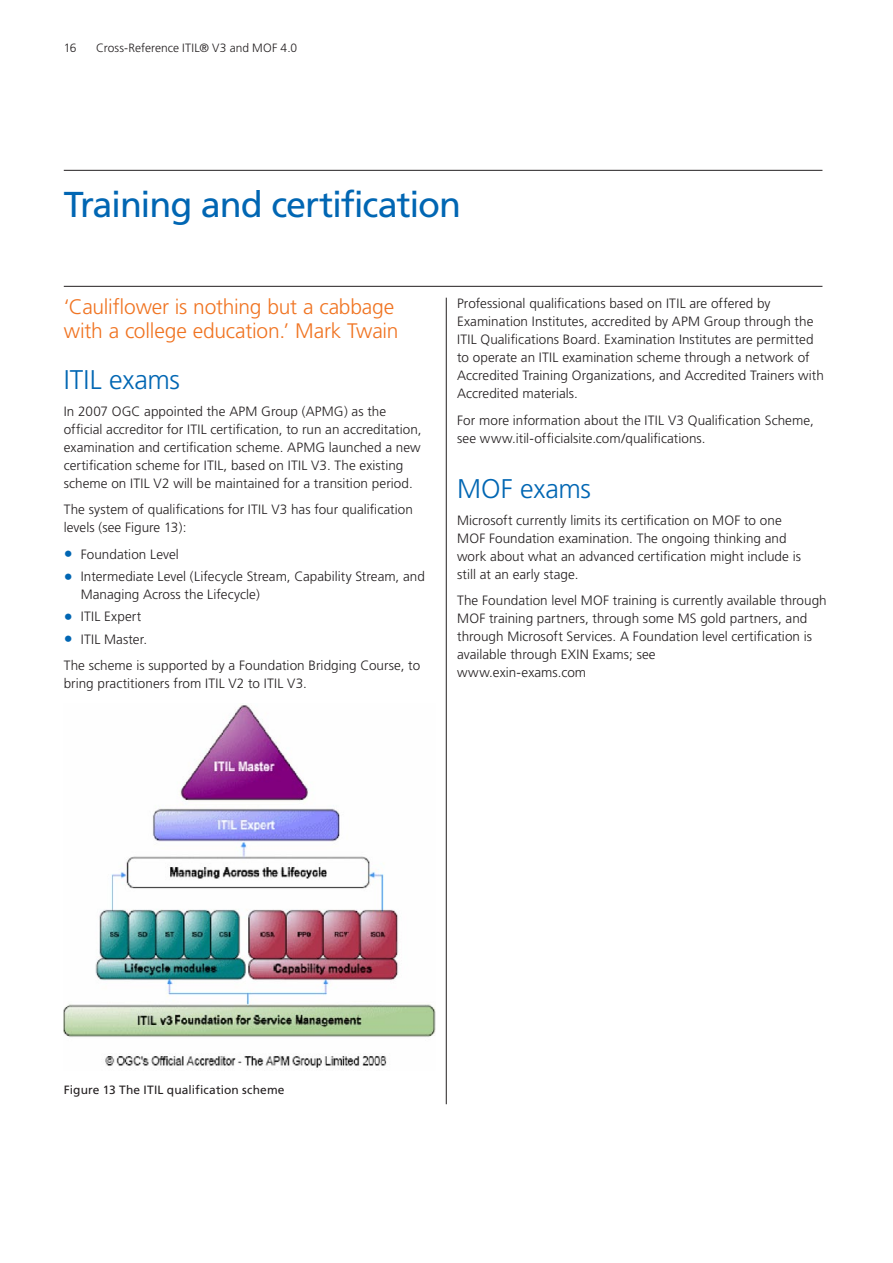
<style>
.page{position:relative;width:893px;height:1263px;background:#fff}
.page>*{position:absolute;margin:0;border:0;box-sizing:border-box;transform-origin:0 0}
.Chapter_Heading{font:36px "Frutiger";letter-spacing:-.035em;color:#0166b3}
.Heading_1{font:300 27px "Frutiger";letter-spacing:-.005em;color:#0166b3}
.Large_Quote{font:300 21px/24px "Frutiger";letter-spacing:-.01em;color:#f07422}
.Body_Copy_AUTO{font:300 13.5px/18px "Frutiger";letter-spacing:.005em;color:#231f20}
.Body_Copy_bullets{font:300 13.5px/18px "Frutiger";color:#231f20}
.Body_Copy_bullets_LA{font:300 13.5px "Frutiger";letter-spacing:.01em;color:#231f20}
.Body_Copy_bullets-2{font:300 13.5px "Frutiger";letter-spacing:.02em;color:#231f20}
.t1{font:12px "Frutiger";letter-spacing:.01em;color:#231f20}
.t2{font:300 12px "Frutiger";color:#231f20}
.s1{font-weight:900;font-size:18px;color:#0166b3}
</style>
<div class="page">
<hr style="left:446px;top:298px;width:1px;height:806px;background:#231f20">
<hr style="left:64px;top:170px;width:758px;height:1px;background:#231f20">
<hr style="left:64px;top:286px;width:758px;height:1px;background:#231f20">
<img style="left:64px;top:705px;width:372px;height:363px">
<p class="t2" style="left:64px;top:41px;width:14px">16</p>
<p class="t2" style="left:96px;top:41px;width:203px">Cross-Reference ITIL® V3 and MOF 4.0</p>
<p class="Chapter_Heading" style="left:64px;top:184px;width:399px">Training and certification</p>
<p class="Large_Quote" style="left:64px;top:295px;width:336px">‘Cauliflower is nothing but a cabbage with a college education.’ Mark Twain</p>
<p class="Heading_1" style="left:64px;top:365px;width:118px">ITIL exams</p>
<p class="Body_Copy_AUTO" style="left:64px;top:402px;width:359px">In 2007 OGC appointed the APM Group (APMG) as the official accreditor for ITIL certification, to run an accreditation, examination and certification scheme. APMG launched a new certification scheme for ITIL, based on ITIL V3. The existing scheme on ITIL V2 will be maintained for a transition period.</p>
<p class="Body_Copy_AUTO" style="left:64px;top:501px;width:351px">The system of qualifications for ITIL V3 has four qualification levels (see Figure 13):</p>
<p class="Body_Copy_bullets" style="left:64px;top:545px;width:117px"><span class="s1">•</span> Foundation Level</p>
<p class="Body_Copy_bullets" style="left:81px;top:567px;width:346px;text-indent:-17px"><span class="s1">•</span> Intermediate Level (Lifecycle Stream, Capability Stream, and<br>Managing Across the Lifecycle)</p>
<p class="Body_Copy_bullets-2" style="left:64px;top:609px;width:79px"><span class="s1">•</span> ITIL Expert</p>
<p class="Body_Copy_bullets_LA" style="left:64px;top:631px;width:85px"><span class="s1">•</span> ITIL Master.</p>
<p class="Body_Copy_AUTO" style="left:64px;top:656px;width:358px">The scheme is supported by a Foundation Bridging Course, to bring practitioners from ITIL V2 to ITIL V3.</p>
<p class="Body_Copy_AUTO" style="left:457px;top:295px;width:368px">Professional qualifications based on ITIL are offered by Examination Institutes, accredited by APM Group through the ITIL Qualifications Board. Examination Institutes are permitted to operate an ITIL examination scheme through a network of Accredited Training Organizations, and Accredited Trainers with Accredited materials.</p>
<p class="Body_Copy_AUTO" style="left:457px;top:411px;width:358px">For more information about the ITIL V3 Qualification Scheme, see www.itil-officialsite.com/qualifications.</p>
<p class="Heading_1" style="left:457px;top:474px;width:135px">MOF exams</p>
<p class="Body_Copy_AUTO" style="left:457px;top:511px;width:345px">Microsoft currently limits its certification on MOF to one MOF Foundation examination. The ongoing thinking and work about what an advanced certification might include is still at an early stage.</p>
<p class="Body_Copy_AUTO" style="left:457px;top:592px;width:371px">The Foundation level MOF training is currently available through MOF training partners, through some MS gold partners, and through Microsoft Services. A Foundation level certification is available through EXIN Exams; see<br>www.exin-exams.com</p>
<p class="t1" style="left:64px;top:1082px;width:222px">Figure 13 The ITIL qualification scheme</p>
</div>
